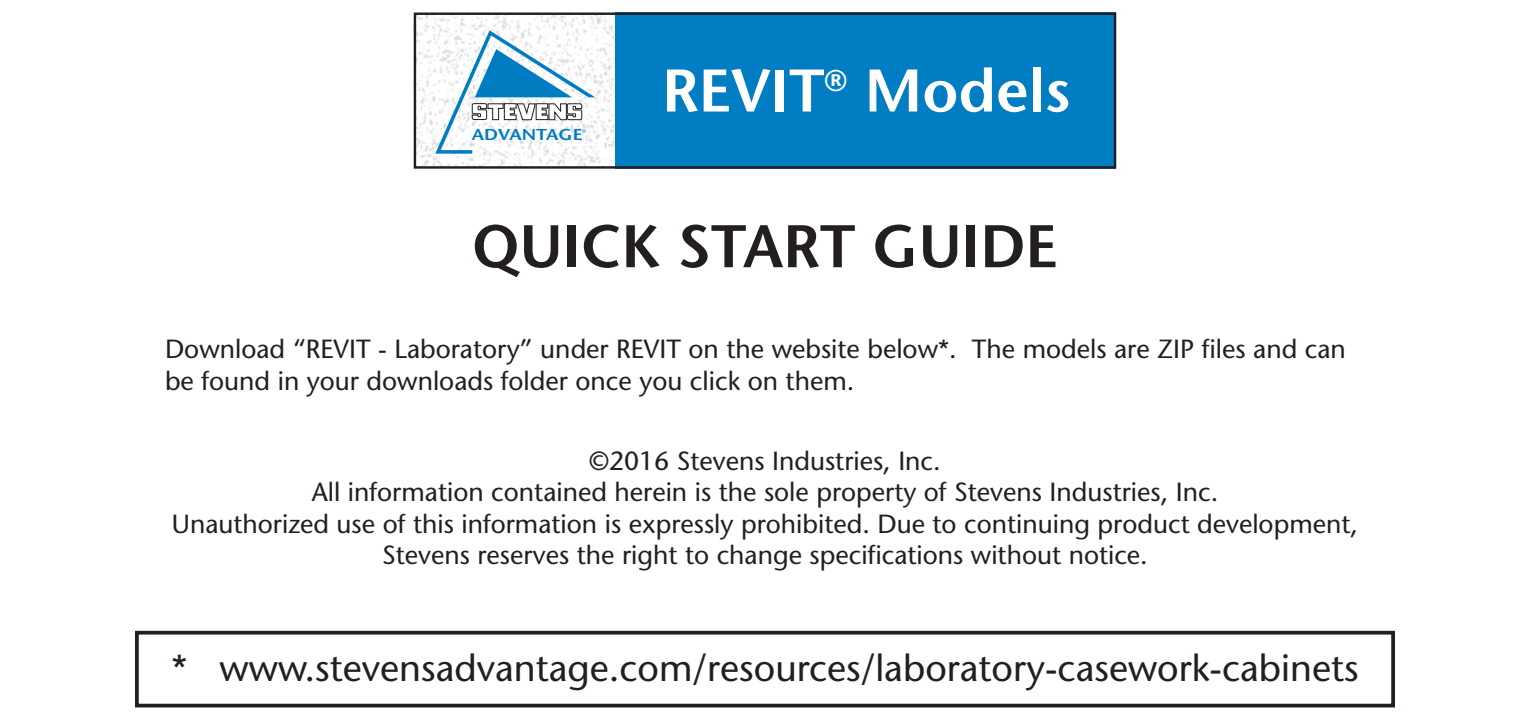
<style>
.page{position:relative;width:1530px;height:720px;background:#fff}
.page>*{position:absolute;margin:0;border:0;box-sizing:border-box;transform-origin:0 0}
.t1{font:600 60px "Stone Sans";color:#231f20}
.t2{font:600 60px "Stone Sans";color:#fff}
.t3{font:37.5px "Stone Sans";color:#231f20}
.t4{font:26.25px/31.5px "Stone Sans";color:#231f20}
.t5{font:600 15.75px "Stone Sans";color:#007cc2;scale:1.17 1}
.t6{font:5.25px "Stone Sans";color:#007cc2}
</style>
<div class="page">
<div style="left:135px;top:631px;width:1260px;height:76px;border:4px solid #231f20"></div>
<img style="left:417px;top:16px;width:198px;height:150px">
<div style="left:615px;top:13px;width:501px;height:156px;background:#007dc3"></div>
<div style="left:414px;top:13px;width:702px;height:156px;border:2px solid #231f20"></div>
<svg style="left:435px;top:30px;width:160px;height:124px"></svg>
<p class="t5" style="left:472px;top:128px;width:96px">ADVANTAGE</p>
<p class="t6" style="left:582px;top:129px;width:5px">®</p>
<h1 class="t2" style="left:662px;top:67px;width:410px">REVIT<sup>®</sup> Models</h1>
<h1 class="t1" style="left:472px;top:223px;width:587px">QUICK START GUIDE</h1>
<p class="t4" style="left:165px;top:336px;width:1183px">Download “REVIT - Laboratory” under REVIT on the website below*. The models are ZIP files and can be found in your downloads folder once you click on them.</p>
<p class="t4" style="left:172px;top:448px;width:1188px;text-align:center">©2016 Stevens Industries, Inc.<br>All information contained herein is the sole property of Stevens Industries, Inc.<br>Unauthorized use of this information is expressly prohibited. Due to continuing product development, Stevens reserves the right to change specifications without notice.</p>
<h2 class="t3" style="left:171px;top:654px;width:1189px">* www.stevensadvantage.com/resources/laboratory-casework-cabinets</h2>
</div>
